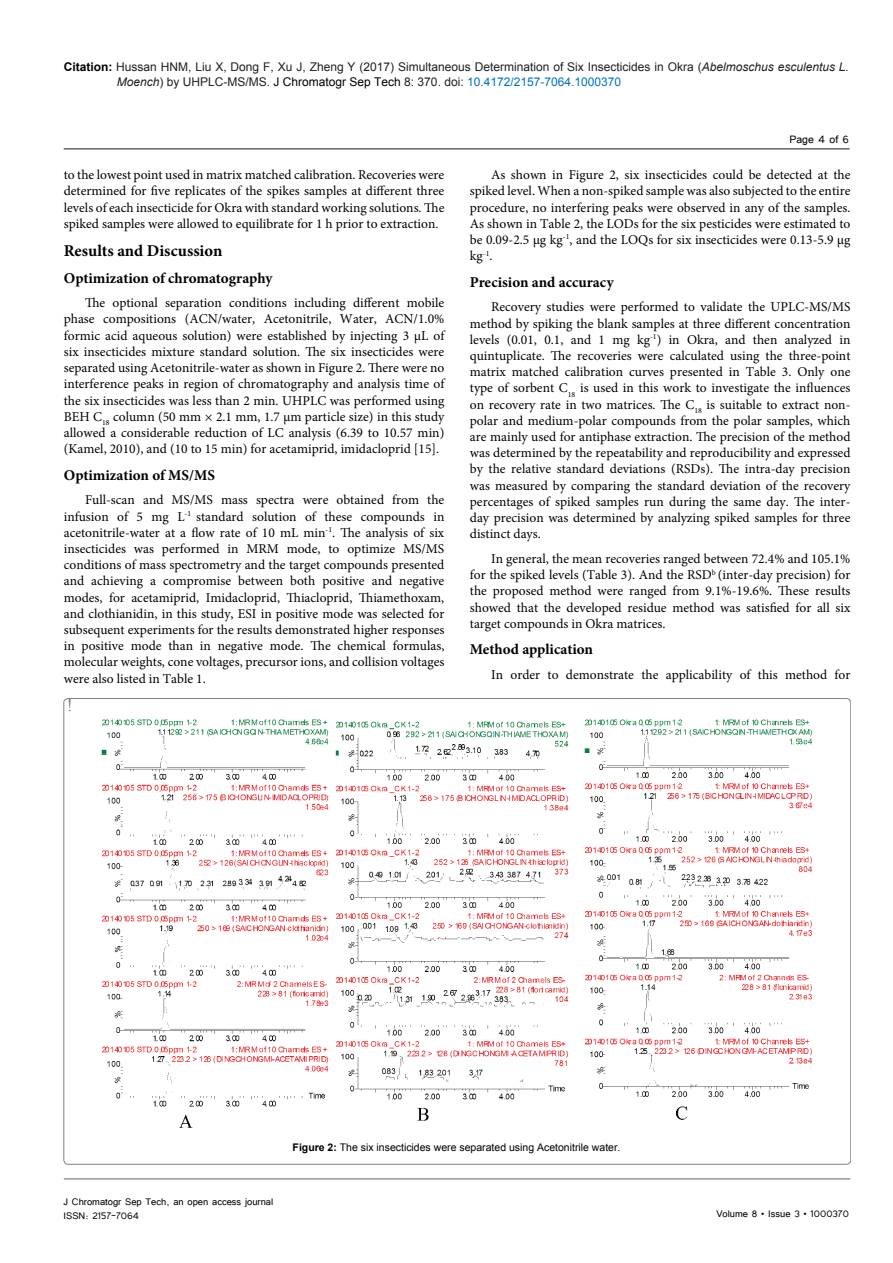
<style>
.page{position:relative;width:893px;height:1263px;background:#fff}
.page>*{position:absolute;margin:0;border:0;box-sizing:border-box;transform-origin:0 0}
.t1{font:18px "Times New Roman";color:#000}
.sh{font:700 16.5px "Minion Pro";color:#000}
.ssh{font:700 15px "Minion Pro";color:#000}
.t2{font:13.5px/16.2px "Minion Pro";color:#000;text-align:justify}
.t3{font:13.5px "Tunga";color:#000}
.t4{font:12px/15px "Arial";color:#201f1f}
.t5{font:12px/14.4px "Tunga";color:#000}
.t6{font:10.5px "Arial";color:#000}
.s1{font-weight:700;color:#000}
.s2{font-style:italic}
.s3{color:#000}
.s4{color:#0072bc}
.s5{font-weight:700}
</style>
<div class="page">
<hr style="left:64px;top:148px;width:786px;height:2px;background:#636567">
<hr style="left:64px;top:1179px;width:786px;height:1px;background:#636567">
<img style="left:101px;top:719px;width:711px;height:409px">
<p class="t4" style="left:117px;top:59px;width:734px;text-indent:-53px"><span class="s1">Citation:</span> Hussan HNM, Liu X, Dong F, Xu J, Zheng Y (2017) Simultaneous Determination of Six Insecticides in Okra (<span class="s2">Abelmoschus esculentus L.<br>Moench</span>) by UHPLC-MS/MS. <span class="s3">J Chromatogr Sep Tech</span> 8: 370. doi: <span class="s4">10.4172/2157-7064.1000370</span></p>
<p class="t2" style="left:64px;top:167px;width:382px">to the lowest point used in matrix matched calibration. Recoveries were determined for five replicates of the spikes samples at different three levels of each insecticide for Okra with standard working solutions. The spiked samples were allowed to equilibrate for 1 h prior to extraction.</p>
<p class="sh" style="left:64px;top:239px;width:160px">Results and Discussion</p>
<p class="ssh" style="left:64px;top:267px;width:210px">Optimization of chromatography</p>
<p class="t2" style="left:64px;top:295px;width:382px;text-indent:21px">The optional separation conditions including different mobile phase compositions (ACN/water, Acetonitrile, Water, ACN/1.0% formic acid aqueous solution) were established by injecting 3 µL of six insecticides mixture standard solution. The six insecticides were separated using Acetonitrile-water as shown in Figure 2. There were no interference peaks in region of chromatography and analysis time of the six insecticides was less than 2 min. UHPLC was performed using BEH C<sub>18</sub> column (50 mm × 2.1 mm, 1.7 µm particle size) in this study allowed a considerable reduction of LC analysis (6.39 to 10.57 min) (Kamel, 2010), and (10 to 15 min) for acetamiprid, imidacloprid [15].</p>
<p class="ssh" style="left:64px;top:464px;width:153px">Optimization of MS/MS</p>
<p class="t2" style="left:64px;top:492px;width:382px;text-indent:21px">Full-scan and MS/MS mass spectra were obtained from the infusion of 5 mg L<sup>-1</sup> standard solution of these compounds in acetonitrile-water at a flow rate of 10 mL min<sup>-1</sup>. The analysis of six insecticides was performed in MRM mode, to optimize MS/MS conditions of mass spectrometry and the target compounds presented and achieving a compromise between both positive and negative modes, for acetamiprid, Imidacloprid, Thiacloprid, Thiamethoxam, and clothianidin, in this study, ESI in positive mode was selected for subsequent experiments for the results demonstrated higher responses in positive mode than in negative mode. The chemical formulas, molecular weights, cone voltages, precursor ions, and collision voltages were also listed in Table 1.</p>
<h1 class="t1" style="left:67px;top:693px;width:7px">!</h1>
<p class="t3" style="left:789px;top:131px;width:61px">Page 4 of 6</p>
<p class="t2" style="left:470px;top:167px;width:382px;text-indent:21px">As shown in Figure 2, six insecticides could be detected at the spiked level. When a non-spiked sample was also subjected to the entire procedure, no interfering peaks were observed in any of the samples.<br>As shown in Table 2, the LODs for the six pesticides were estimated to be 0.09-2.5 µg kg<sup>-1</sup>, and the LOQs for six insecticides were 0.13-5.9 µg kg<sup>-1</sup>.</p>
<p class="ssh" style="left:470px;top:271px;width:145px">Precision and accuracy</p>
<p class="t2" style="left:470px;top:299px;width:382px;text-indent:21px">Recovery studies were performed to validate the UPLC-MS/MS method by spiking the blank samples at three different concentration levels (0.01, 0.1, and 1 mg kg<sup>-1</sup>) in Okra, and then analyzed in quintuplicate. The recoveries were calculated using the three-point matrix matched calibration curves presented in Table 3. Only one type of sorbent C<sub>18</sub> is used in this work to investigate the influences on recovery rate in two matrices. The C<sub>18</sub> is suitable to extract non&shy;polar and medium-polar compounds from the polar samples, which are mainly used for antiphase extraction. The precision of the method was determined by the repeatability and reproducibility and expressed by the relative standard deviations (RSDs). The intra-day precision was measured by comparing the standard deviation of the recovery percentages of spiked samples run during the same day. The inter&shy;day precision was determined by analyzing spiked samples for three distinct days.</p>
<p class="t2" style="left:470px;top:551px;width:382px;text-indent:21px">In general, the mean recoveries ranged between 72.4% and 105.1% for the spiked levels (Table 3). And the RSD<sup>b</sup> (inter-day precision) for the proposed method were ranged from 9.1%-19.6%. These results showed that the developed residue method was satisfied for all six target compounds in Okra matrices.</p>
<p class="ssh" style="left:470px;top:639px;width:125px">Method application</p>
<p class="t2" style="left:491px;top:667px;width:361px">In order to demonstrate the applicability of this method for</p>
<p class="t5" style="left:64px;top:1193px;width:211px">J Chromatogr Sep Tech, an open access journal<br>ISSN: 2157-7064</p>
<p class="t6" style="left:293px;top:1140px;width:329px"><span class="s5">Figure 2:</span> The six insecticides were separated using Acetonitrile water.</p>
<p class="t5" style="left:716px;top:1205px;width:134px">Volume 8 • Issue 3 • 1000370</p>
</div>
